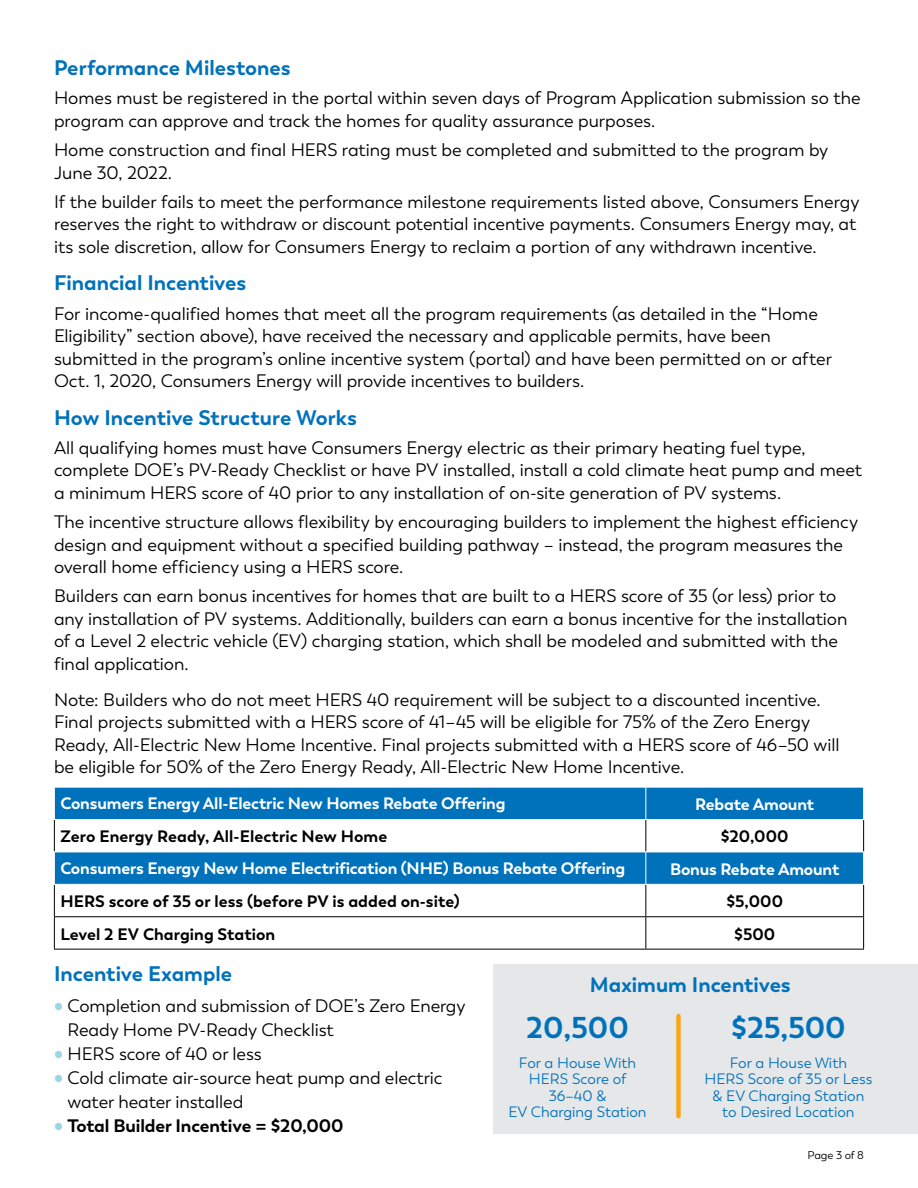
<style>
.page{position:relative;width:918px;height:1188px;background:#fff}
.page>*{position:absolute;margin:0;border:0;box-sizing:border-box;transform-origin:0 0}
.t1{font:700 30px "Boston";color:#0072bc}
.t2{font:700 21px "Boston";color:#0072bc}
.t3{font:18px/22.5px "Boston";letter-spacing:-.005em;color:#000}
.t4{font:700 18px "Boston";letter-spacing:-.005em;color:#000}
.t5{font:700 16.5px "Boston";letter-spacing:-.01em;color:#fff}
.t6{font:700 16.5px "Boston";letter-spacing:.005em;color:#000}
.t7{font:15px/16.5px "Boston";color:#0072bc;text-align:center}
.t8{font:11.25px "Boston";letter-spacing:-.015em;color:#000}
.s1{font-weight:800;font-size:21.6px;color:#9bd6e7}
</style>
<div class="page">
<svg style="left:55px;top:788px;width:808px;height:96px;fill:#0072bc"></svg>
<hr style="left:54px;top:820px;width:1px;height:32px;background:#000">
<hr style="left:645px;top:820px;width:1px;height:32px;background:#000">
<hr style="left:863px;top:820px;width:1px;height:32px;background:#000">
<hr style="left:54px;top:885px;width:1px;height:31px;background:#000">
<hr style="left:645px;top:885px;width:1px;height:31px;background:#000">
<hr style="left:863px;top:885px;width:1px;height:31px;background:#000">
<hr style="left:54px;top:916px;width:592px;height:1px;background:#000">
<hr style="left:54px;top:917px;width:1px;height:32px;background:#000">
<hr style="left:646px;top:916px;width:218px;height:1px;background:#000">
<hr style="left:645px;top:917px;width:1px;height:32px;background:#000">
<hr style="left:863px;top:917px;width:1px;height:32px;background:#000">
<hr style="left:54px;top:949px;width:592px;height:1px;background:#000">
<hr style="left:646px;top:949px;width:218px;height:1px;background:#000">
<hr style="left:645px;top:788px;width:1px;height:31px;background:#fff">
<hr style="left:645px;top:852px;width:1px;height:32px;background:#fff">
<hr style="left:54px;top:819px;width:592px;height:1px;background:#fff">
<hr style="left:646px;top:819px;width:218px;height:1px;background:#fff">
<hr style="left:54px;top:852px;width:592px;height:1px;background:#fff">
<hr style="left:646px;top:852px;width:218px;height:1px;background:#fff">
<div style="left:494px;top:964px;width:424px;height:170px;background:#e6e7e8"></div>
<svg style="left:676px;top:1014px;width:5px;height:104px"></svg>
<p class="t2" style="left:54px;top:55px;width:238px">Performance Milestones</p>
<p class="t3" style="left:54px;top:87px;width:808px">Homes must be registered in the portal within seven days of Program Application submission so the program can approve and track the homes for quality assurance purposes.</p>
<p class="t3" style="left:54px;top:139px;width:776px">Home construction and final HERS rating must be completed and submitted to the program by<br>June 30, 2022.</p>
<p class="t3" style="left:54px;top:191px;width:807px">If the builder fails to meet the performance milestone requirements listed above, Consumers Energy reserves the right to withdraw or discount potential incentive payments. Consumers Energy may, at its sole discretion, allow for Consumers Energy to reclaim a portion of any withdrawn incentive.</p>
<p class="t2" style="left:54px;top:270px;width:194px">Financial Incentives</p>
<p class="t3" style="left:54px;top:302px;width:780px">For income-qualified homes that meet all the program requirements (as detailed in the “Home Eligibility” section above), have received the necessary and applicable permits, have been submitted in the program’s online incentive system (portal) and have been permitted on or after Oct. 1, 2020, Consumers Energy will provide incentives to builders.</p>
<p class="t2" style="left:54px;top:404px;width:304px">How Incentive Structure Works</p>
<p class="t3" style="left:54px;top:437px;width:810px">All qualifying homes must have Consumers Energy electric as their primary heating fuel type, complete DOE’s PV-Ready Checklist or have PV installed, install a cold climate heat pump and meet a minimum HERS score of 40 prior to any installation of on-site generation of PV systems.</p>
<p class="t3" style="left:54px;top:511px;width:806px">The incentive structure allows flexibility by encouraging builders to implement the highest efficiency design and equipment without a specified building pathway – instead, the program measures the overall home efficiency using a HERS score.</p>
<p class="t3" style="left:54px;top:585px;width:795px">Builders can earn bonus incentives for homes that are built to a HERS score of 35 (or less) prior to any installation of PV systems. Additionally, builders can earn a bonus incentive for the installation of a Level 2 electric vehicle (EV) charging station, which shall be modeled and submitted with the final application.</p>
<p class="t3" style="left:54px;top:689px;width:787px">Note: Builders who do not meet HERS 40 requirement will be subject to a discounted incentive.<br>Final projects submitted with a HERS score of 41–45 will be eligible for 75% of the Zero Energy Ready, All-Electric New Home Incentive. Final projects submitted with a HERS score of 46–50 will be eligible for 50% of the Zero Energy Ready, All-Electric New Home Incentive.</p>
<p class="t5" style="left:60px;top:793px;width:447px">Consumers Energy All-Electric New Homes Rebate Offering</p>
<p class="t5" style="left:695px;top:794px;width:120px">Rebate Amount</p>
<p class="t6" style="left:60px;top:826px;width:328px">Zero Energy Ready, All-Electric New Home</p>
<p class="t6" style="left:721px;top:826px;width:69px">$20,000</p>
<p class="t5" style="left:60px;top:858px;width:566px">Consumers Energy New Home Electrification (NHE) Bonus Rebate Offering</p>
<p class="t5" style="left:670px;top:859px;width:171px">Bonus Rebate Amount</p>
<p class="t6" style="left:60px;top:891px;width:401px">HERS score of 35 or less (before PV is added on-site)</p>
<p class="t6" style="left:726px;top:891px;width:58px">$5,000</p>
<p class="t6" style="left:60px;top:924px;width:216px">Level 2 EV Charging Station</p>
<p class="t6" style="left:734px;top:924px;width:42px">$500</p>
<p class="t2" style="left:54px;top:961px;width:180px">Incentive Example</p>
<p class="t3" style="left:68px;top:994px;width:400px;line-height:24px;text-indent:-14px"><span class="s1">•</span> Completion and submission of DOE’s Zero Energy<br>Ready Home PV-Ready Checklist</p>
<p class="t3" style="left:54px;top:1043px;width:209px"><span class="s1">•</span> HERS score of 40 or less</p>
<p class="t3" style="left:68px;top:1066px;width:377px;line-height:24px;text-indent:-14px"><span class="s1">•</span> Cold climate air-source heat pump and electric water heater installed</p>
<p class="t4" style="left:54px;top:1114px;width:291px"><span class="s1">•</span> Total Builder Incentive = $20,000</p>
<p class="t2" style="left:590px;top:971px;width:203px">Maximum Incentives</p>
<h1 class="t1" style="left:526px;top:1009px;width:104px">20,500</h1>
<p class="t7" style="left:508px;top:1055px;width:140px">For a House With<br>HERS Score of<br>36–40 &amp;<br>EV Charging Station</p>
<h1 class="t1" style="left:731px;top:1009px;width:116px">$25,500</h1>
<p class="t7" style="left:704px;top:1055px;width:169px">For a House With<br>HERS Score of 35 or Less &amp; EV Charging Station to Desired Location</p>
<p class="t8" style="left:808px;top:1148px;width:58px">Page 3 of 8</p>
</div>
